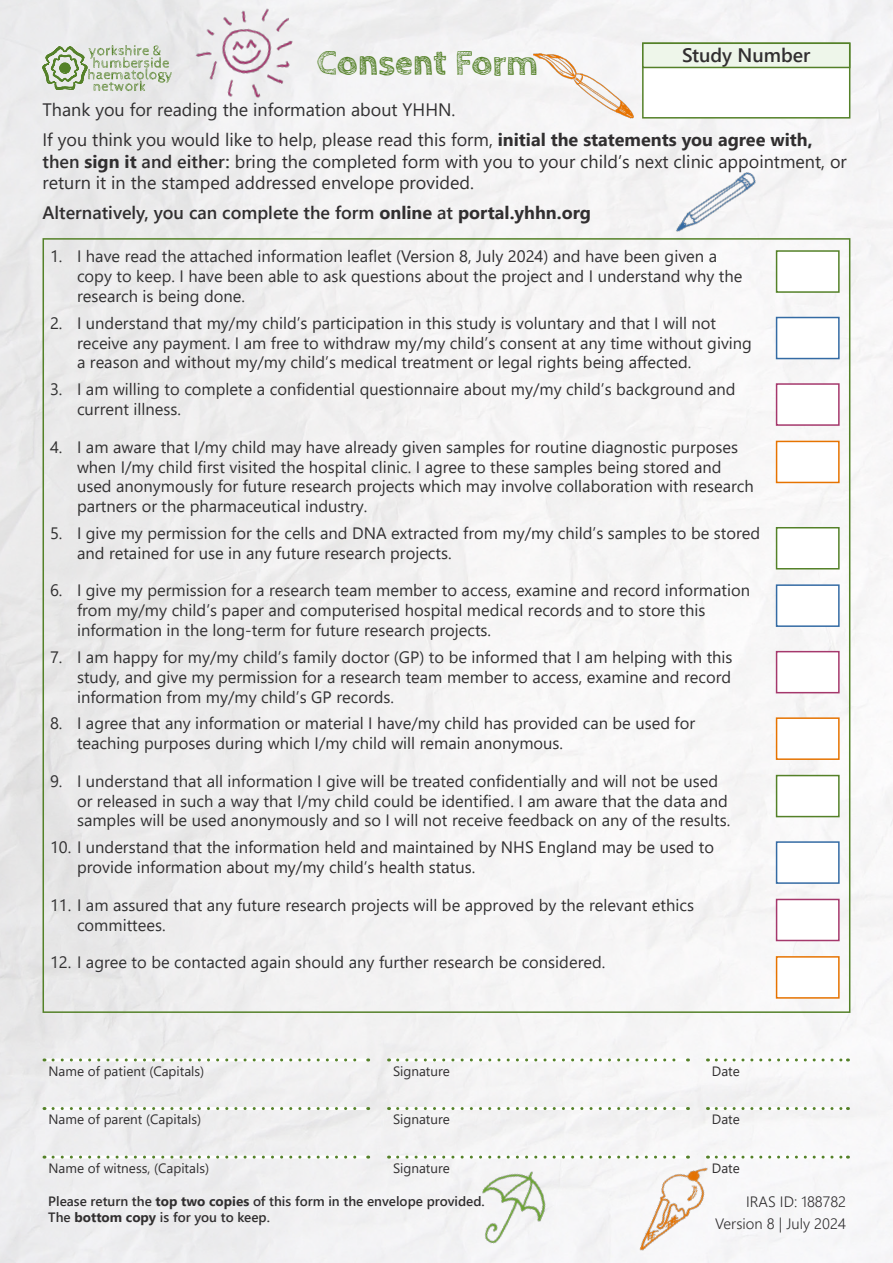
<style>
.page{position:relative;width:893px;height:1263px;background:#fff}
.page>*{position:absolute;margin:0;border:0;box-sizing:border-box;transform-origin:0 0}
.t1{font:700 36px "Cabin Sketch";color:#548128}
.t2{font:600 19.5px "Segoe UI";color:#312f30}
.t3{font:18px/21.6px "Segoe UI";color:#312f30}
.t4{font:600 18px "Segoe UI";color:#312f30}
.t5{font:18px "Segoe UI";color:#323132}
.t6{font:16.5px/19.8px "Segoe UI";color:#323132}
.t7{font:16.5px/19.8px "Segoe UI";color:#312f30}
.t8{font:300 15px "Segoe UI";color:#312f30}
.t9{font:13.5px "Segoe UI";color:#312f30}
.t10{font:600 13.5px "Segoe UI";color:#312f30}
.s1{font-weight:700}
.s2{font-weight:600}
.s3{color:#312f30}
.s4{color:#323232}
</style>
<div class="page">
<img style="left:0;top:0;width:893px;height:1263px">
<img style="left:638px;top:136px;width:162px;height:141px">
<img style="left:180px;top:0;width:136px;height:123px">
<div style="left:529px;top:0;width:109px;height:161px;background:#f5f4f5"></div>
<img style="left:591px;top:1121px;width:170px;height:142px">
<div style="left:430px;top:1141px;width:170px;height:122px;background:#f4f4f5"></div>
<div style="left:642px;top:43px;width:208px;height:76px;background:#fff;border:2px solid #548128"></div>
<div style="left:643px;top:43px;width:207px;height:24px;background:#eef6ea"></div>
<div style="left:642px;top:43px;width:208px;height:25px;border:2px solid #548128"></div>
<svg style="left:43px;top:43px;width:129px;height:49px;background:#c7d1be"></svg>
<div style="left:60px;top:63px;width:10px;height:10px;border:1px solid #548128;border-radius:50%"></div>
<div style="left:776px;top:250px;width:64px;height:43px;background:#fff;border:2px solid #548128"></div>
<div style="left:776px;top:317px;width:64px;height:42px;background:#fff;border:2px solid #346ba4"></div>
<div style="left:776px;top:383px;width:64px;height:43px;background:#fff;border:2px solid #a5386c"></div>
<div style="left:776px;top:441px;width:64px;height:42px;background:#fff;border:2px solid #e67300"></div>
<div style="left:776px;top:527px;width:64px;height:42px;background:#fff;border:2px solid #548128"></div>
<div style="left:776px;top:584px;width:64px;height:43px;background:#fff;border:2px solid #346ba4"></div>
<div style="left:776px;top:651px;width:64px;height:42px;background:#fff;border:2px solid #a5386c"></div>
<div style="left:776px;top:717px;width:64px;height:43px;background:#fff;border:2px solid #e67300"></div>
<div style="left:776px;top:775px;width:64px;height:42px;background:#fff;border:2px solid #548128"></div>
<div style="left:776px;top:841px;width:64px;height:43px;background:#fff;border:2px solid #346ba4"></div>
<div style="left:776px;top:899px;width:64px;height:42px;background:#fff;border:2px solid #a5386c"></div>
<div style="left:776px;top:956px;width:64px;height:43px;background:#fff;border:2px solid #e67300"></div>
<hr style="left:44px;top:1058px;width:324px;height:3px;background:#fff">
<hr style="left:389px;top:1058px;width:298px;height:3px;background:#fff">
<hr style="left:707px;top:1058px;width:140px;height:3px;background:#fff">
<hr style="left:44px;top:1107px;width:324px;height:3px;background:#fff">
<hr style="left:389px;top:1107px;width:298px;height:3px;background:#fff">
<hr style="left:707px;top:1107px;width:140px;height:3px;background:#fff">
<hr style="left:44px;top:1155px;width:324px;height:3px;background:#fff">
<hr style="left:389px;top:1155px;width:298px;height:3px;background:#fff">
<hr style="left:707px;top:1155px;width:140px;height:3px;background:#fff">
<svg style="left:53px;top:1058px;width:316px;height:3px"></svg>
<svg style="left:398px;top:1058px;width:290px;height:3px"></svg>
<svg style="left:716px;top:1058px;width:132px;height:3px"></svg>
<svg style="left:53px;top:1107px;width:316px;height:3px"></svg>
<svg style="left:398px;top:1107px;width:290px;height:3px"></svg>
<svg style="left:716px;top:1107px;width:132px;height:3px"></svg>
<svg style="left:53px;top:1155px;width:316px;height:3px"></svg>
<svg style="left:398px;top:1155px;width:290px;height:3px"></svg>
<svg style="left:716px;top:1155px;width:132px;height:3px"></svg>
<p class="t1" style="left:317px;top:43px;width:223px">Consent Form</p>
<p class="t2" style="left:682px;top:37px;width:130px">Study Number</p>
<p class="t5" style="left:43px;top:92px;width:414px">Thank you for reading the information about YHHN.</p>
<p class="t3" style="left:43px;top:127px;width:806px">If you think you would like to help, please read this form, <span class="s1">initial the statements you agree with, </span><span class="s2">then</span> <span class="s1">sign it</span> <span class="s2">and either:</span> bring the completed form with you to your child’s next clinic appointment, or return it in the stamped addressed envelope provided.</p>
<p class="t4" style="left:43px;top:196px;width:550px">Alternatively, you can complete the form <span class="s1">online</span> at <span class="s1">portal.yhhn.org</span></p>
<p class="t6" style="left:77px;top:245px;width:667px;text-indent:-27px">1. I have read the attached information leaflet (<span class="s3">Version 8, July 2024</span>) and have been given a copy to keep. I have been able to ask questions about the project and I understand why the research is being done.</p>
<p class="t6" style="left:77px;top:312px;width:676px;text-indent:-27px">2. I understand that my/my child’s participation in this study is voluntary and that I will not receive any payment. I am free to withdraw my/my child’s consent at any time without giving a reason and without my/my child’s medical treatment or legal rights being affected.</p>
<p class="t6" style="left:77px;top:378px;width:660px;text-indent:-27px">3. I am willing to complete a confidential questionnaire about my/my child’s background and current illness.</p>
<p class="t6" style="left:77px;top:435px;width:678px;text-indent:-27px">4. I am aware that I/my child may have already given samples for routine diagnostic purposes when I/my child first visited the hospital clinic. I agree to these samples being stored and used anonymously for future research projects <span class="s4">which may involve collaboration with research partners or the pharmaceutical industry.</span></p>
<p class="t6" style="left:77px;top:522px;width:685px;text-indent:-27px">5. I give my permission for the cells and DNA extracted from my/my child’s samples to be stored and retained for use in any future research projects.</p>
<p class="t6" style="left:77px;top:579px;width:674px;text-indent:-27px">6. I give my permission for a research team member to access, examine and record information from my/my child’s paper and computerised hospital medical records and to store this information in the long-term for future research projects.</p>
<p class="t6" style="left:77px;top:646px;width:657px;text-align:justify;text-indent:-27px">7. I am happy for my/my child’s family doctor (GP) to be informed that I am helping with this study, and give my permission for a research team member to access, examine and record information from my/my child’s GP records.</p>
<p class="t6" style="left:77px;top:712px;width:620px;text-indent:-27px">8. I agree that any information or material I have/my child has provided can be used for teaching purposes during which I/my child will remain anonymous.</p>
<p class="t6" style="left:77px;top:770px;width:655px;text-indent:-27px">9. I understand that all information I give will be treated confidentially and will not be used or released in such a way that I/my child could be identified. I am aware that the data and samples will be used anonymously and so I will not receive feedback on any of the results.</p>
<p class="t7" style="left:77px;top:836px;width:639px;text-indent:-27px">10. I understand that the information held and maintained by NHS England may be used to provide information about my/my child’s health status.</p>
<p class="t6" style="left:77px;top:893px;width:618px;text-indent:-27px">11. I am assured that any future research projects will be approved by the relevant ethics committees.</p>
<p class="t6" style="left:50px;top:951px;width:557px">12. I agree to be contacted again should any further research be considered.</p>
<p class="t9" style="left:49px;top:1058px;width:157px">Name of patient (Capitals)</p>
<p class="t9" style="left:393px;top:1058px;width:58px">Signature</p>
<p class="t9" style="left:712px;top:1058px;width:29px">Date</p>
<p class="t9" style="left:49px;top:1107px;width:154px">Name of parent (Capitals)</p>
<p class="t9" style="left:393px;top:1107px;width:58px">Signature</p>
<p class="t9" style="left:712px;top:1107px;width:29px">Date</p>
<p class="t9" style="left:49px;top:1155px;width:162px">Name of witness, (Capitals)</p>
<p class="t9" style="left:393px;top:1155px;width:58px">Signature</p>
<p class="t9" style="left:712px;top:1155px;width:29px">Date</p>
<p class="t10" style="left:48px;top:1188px;width:438px">Please return the <span class="s1">top two copies</span> of this form in the envelope provided.</p>
<p class="t10" style="left:48px;top:1205px;width:223px">The <span class="s1">bottom copy</span> is for you to keep.</p>
<p class="t8" style="left:746px;top:1188px;width:101px">IRAS ID: 188782</p>
<p class="t8" style="left:715px;top:1209px;width:132px">Version 8 | July 2024</p>
</div>
